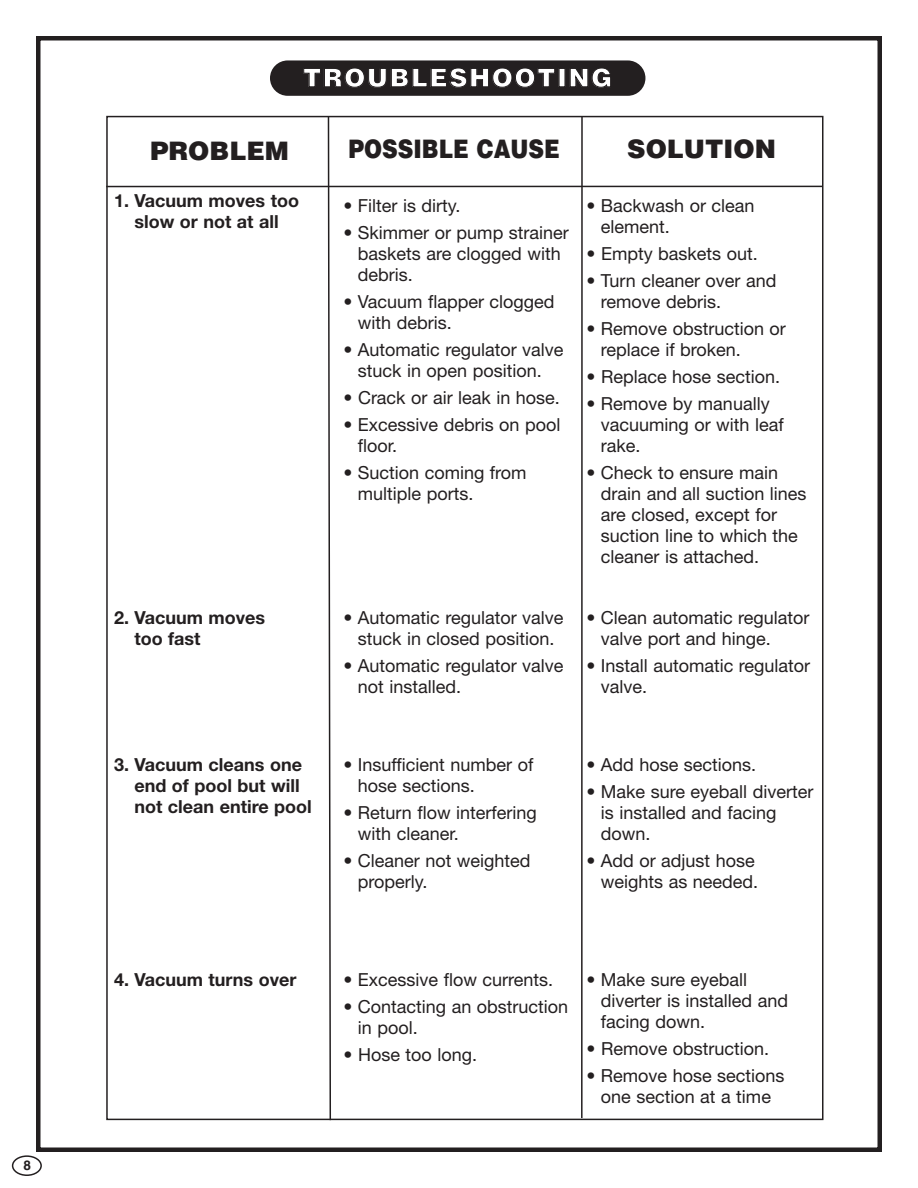
<style>
.page{position:relative;width:918px;height:1188px;background:#fff}
.page>*{position:absolute;margin:0;border:0;box-sizing:border-box;transform-origin:0 0}
.t1{font:900 25.5px "Helvetica";color:#231f20}
.t2{font:900 25.5px "Helvetica";letter-spacing:.055em;color:#fff}
.t3{font:900 25.5px "Helvetica";color:#231f20;scale:.85 1}
.t4{font:18px/21px "Helvetica Neue";color:#231f20}
.t5{font:700 18px/21px "Helvetica Neue";color:#231f20}
.t6{font:700 13.5px "Helvetica";color:#231f20}
</style>
<div class="page">
<div style="left:36px;top:36px;width:846px;height:1116px;border:4px solid #231f20"></div>
<svg style="left:12px;top:1155px;width:30px;height:21px"></svg>
<hr style="left:106px;top:186px;width:716px;height:1px;background:#231f20">
<svg style="left:327px;top:115px;width:5px;height:1006px"></svg>
<hr style="left:581px;top:117px;width:2px;height:1001px;background:#231f20">
<div style="left:270px;top:60px;width:375px;height:36px;background:#231f20;border-radius:18px"></div>
<p class="t6" style="left:24px;top:1160px;width:9px">8</p>
<h1 class="t2" style="left:303px;top:63px;width:311px">TROUBLESHOOTING</h1>
<h1 class="t1" style="left:150px;top:136px;width:140px">PROBLEM</h1>
<h1 class="t3" style="left:349px;top:134px;width:250px">POSSIBLE CAUSE</h1>
<h1 class="t1" style="left:627px;top:134px;width:150px">SOLUTION</h1>
<p class="t4" style="left:344px;top:195px;width:119px">• Filter is dirty.</p>
<p class="t4" style="left:358px;top:222px;width:212px;text-indent:-14px">• Skimmer or pump strainer baskets are clogged with debris.</p>
<p class="t4" style="left:358px;top:291px;width:198px;text-indent:-14px">• Vacuum flapper clogged with debris.</p>
<p class="t4" style="left:344px;top:339px;width:222px;text-align:center">• Automatic regulator valve stuck in open position.</p>
<p class="t4" style="left:344px;top:387px;width:218px">• Crack or air leak in hose.</p>
<p class="t4" style="left:358px;top:414px;width:204px;text-indent:-14px">• Excessive debris on pool floor.</p>
<p class="t4" style="left:358px;top:462px;width:170px;text-indent:-14px">• Suction coming from multiple ports.</p>
<p class="t5" style="left:114px;top:190px;width:187px;text-align:center">1. Vacuum moves too slow or not at all</p>
<p class="t4" style="left:601px;top:195px;width:155px;text-indent:-14px">• Backwash or clean element.</p>
<p class="t4" style="left:586px;top:243px;width:173px">• Empty baskets out.</p>
<p class="t4" style="left:601px;top:270px;width:177px;text-indent:-14px">• Turn cleaner over and remove debris.</p>
<p class="t4" style="left:601px;top:318px;width:187px;text-indent:-14px">• Remove obstruction or replace if broken.</p>
<p class="t4" style="left:586px;top:366px;width:195px">• Replace hose section.</p>
<p class="t4" style="left:601px;top:393px;width:184px;text-indent:-14px">• Remove by manually vacuuming or with leaf rake.</p>
<p class="t4" style="left:601px;top:462px;width:207px;text-indent:-14px">• Check to ensure main drain and all suction lines are closed, except for suction line to which the cleaner is attached.</p>
<p class="t5" style="left:134px;top:607px;width:132px;text-indent:-20px">2. Vacuum moves too fast</p>
<p class="t5" style="left:134px;top:754px;width:179px;text-indent:-20px">3. Vacuum cleans one end of pool but will not clean entire pool</p>
<p class="t4" style="left:344px;top:607px;width:222px;text-align:center">• Automatic regulator valve stuck in closed position.</p>
<p class="t4" style="left:358px;top:655px;width:207px;text-indent:-14px">• Automatic regulator valve not installed.</p>
<p class="t4" style="left:601px;top:607px;width:210px;text-indent:-14px">• Clean automatic regulator valve port and hinge.</p>
<p class="t4" style="left:601px;top:655px;width:211px;text-indent:-14px">• Install automatic regulator valve.</p>
<p class="t4" style="left:358px;top:754px;width:177px;text-indent:-14px">• Insufficient number of hose sections.</p>
<p class="t4" style="left:358px;top:802px;width:180px;text-indent:-14px">• Return flow interfering with cleaner.</p>
<p class="t4" style="left:358px;top:850px;width:174px;text-indent:-14px">• Cleaner not weighted properly.</p>
<p class="t4" style="left:586px;top:754px;width:171px">• Add hose sections.</p>
<p class="t4" style="left:601px;top:781px;width:214px;text-indent:-14px">• Make sure eyeball diverter is installed and facing down.</p>
<p class="t4" style="left:586px;top:850px;width:173px;text-align:right">• Add or adjust hose weights as needed.</p>
<p class="t5" style="left:114px;top:968px;width:184px">4. Vacuum turns over</p>
<p class="t4" style="left:344px;top:969px;width:211px">• Excessive flow currents.</p>
<p class="t4" style="left:358px;top:996px;width:212px;text-indent:-14px">• Contacting an obstruction in pool.</p>
<p class="t4" style="left:344px;top:1044px;width:135px">• Hose too long.</p>
<p class="t4" style="left:601px;top:969px;width:189px;text-indent:-14px">• Make sure eyeball diverter is installed and facing down.</p>
<p class="t4" style="left:586px;top:1038px;width:184px">• Remove obstruction.</p>
<p class="t4" style="left:586px;top:1065px;width:200px;text-align:center">• Remove hose sections one section at a time</p>
</div>
